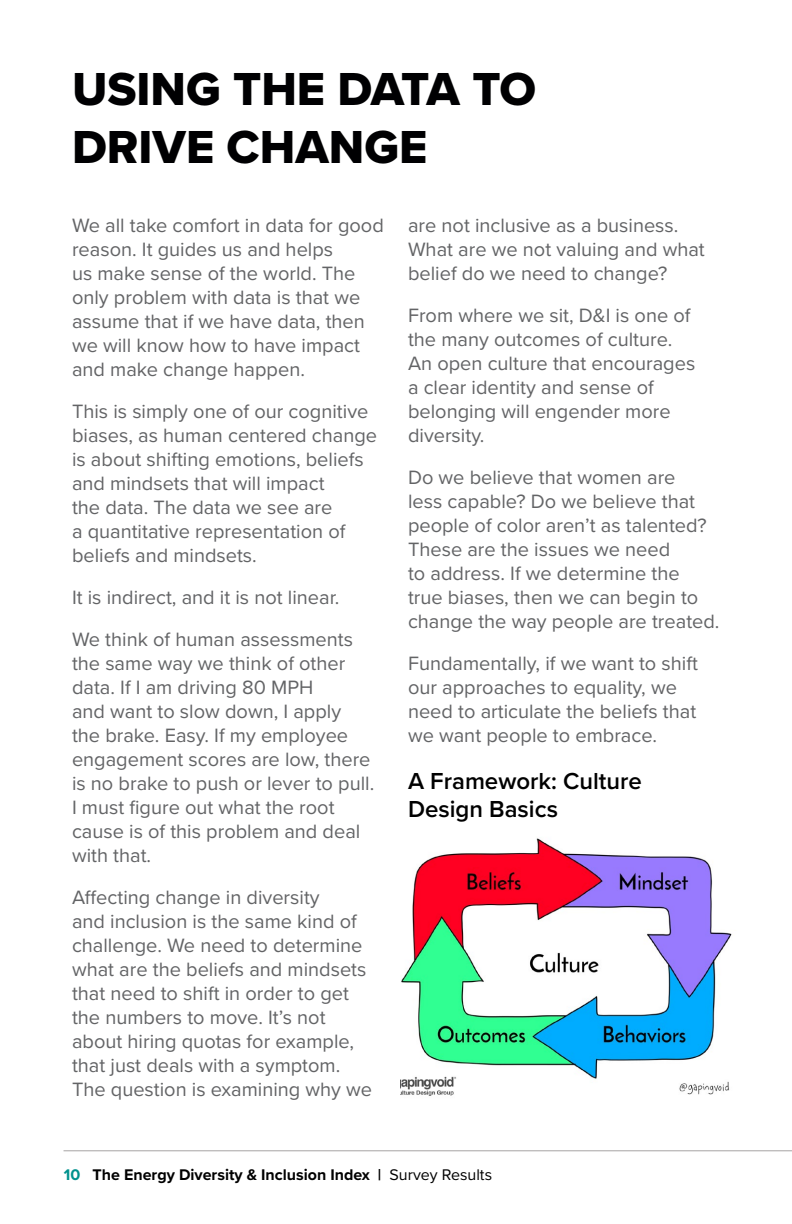
<style>
.page{position:relative;width:792px;height:1224px;background:#fff}
.page>*{position:absolute;margin:0;border:0;box-sizing:border-box;transform-origin:0 0}
.t1{font:48px/57.6px "Proxima Nova Extrabld";color:#000002}
.t2{font:600 24px/28.8px "Proxima Nova";color:#000}
.t3{font:20px/24px "Proxima Nova";color:#636466}
.t4{font:700 16px "Proxima Nova";color:#000}
.s1{color:#00918d}
.s2{font-weight:400}
</style>
<div class="page">
<hr style="left:64px;top:1150px;width:728px;height:1px;background:#a7a4a4">
<img style="left:400px;top:838px;width:332px;height:258px">
<h1 class="t1" style="left:72px;top:59px;width:466px">USING THE DATA TO<br>DRIVE CHANGE</h1>
<p class="t3" style="left:72px;top:212px;width:313px">We all take comfort in data for good reason. It guides us and helps<br>us make sense of the world. The only problem with data is that we assume that if we have data, then we will know how to have impact and make change happen.</p>
<p class="t3" style="left:72px;top:398px;width:307px">This is simply one of our cognitive biases, as human centered change is about shifting emotions, beliefs and mindsets that will impact<br>the data. The data we see are<br>a quantitative representation of beliefs and mindsets.</p>
<p class="t3" style="left:72px;top:575px;width:282px;line-height:42px">It is indirect, and it is not linear.<br>We think of human assessments</p>
<p class="t3" style="left:72px;top:650px;width:304px">the same way we think of other data. If I am driving 80 MPH<br>and want to slow down, I apply the brake. Easy. If my employee engagement scores are low, there is no brake to push or lever to pull.<br>I must figure out what the root cause is of this problem and deal with that.</p>
<p class="t3" style="left:72px;top:884px;width:302px">Affecting change in diversity<br>and inclusion is the same kind of challenge. We need to determine what are the beliefs and mindsets that need to shift in order to get the numbers to move. It’s not about hiring quotas for example, that just deals with a symptom.<br>The question is examining why we</p>
<p class="t3" style="left:408px;top:212px;width:298px">are not inclusive as a business.<br>What are we not valuing and what belief do we need to change?</p>
<p class="t3" style="left:408px;top:302px;width:289px">From where we sit, D&amp;I is one of the many outcomes of culture.<br>An open culture that encourages a clear identity and sense of belonging will engender more diversity.</p>
<p class="t3" style="left:408px;top:464px;width:313px">Do we believe that women are<br>less capable? Do we believe that people of color aren’t as talented?<br>These are the issues we need<br>to address. If we determine the<br>true biases, then we can begin to change the way people are treated.</p>
<p class="t3" style="left:408px;top:650px;width:291px">Fundamentally, if we want to shift our approaches to equality, we need to articulate the beliefs that we want people to embrace.</p>
<p class="t2" style="left:408px;top:767px;width:235px">A Framework: Culture<br>Design Basics</p>
<p class="t4" style="left:64px;top:1163px;width:430px"><span class="s1">10</span> The Energy Diversity &amp; Inclusion Index | <span class="s2">Survey Results</span></p>
</div>
